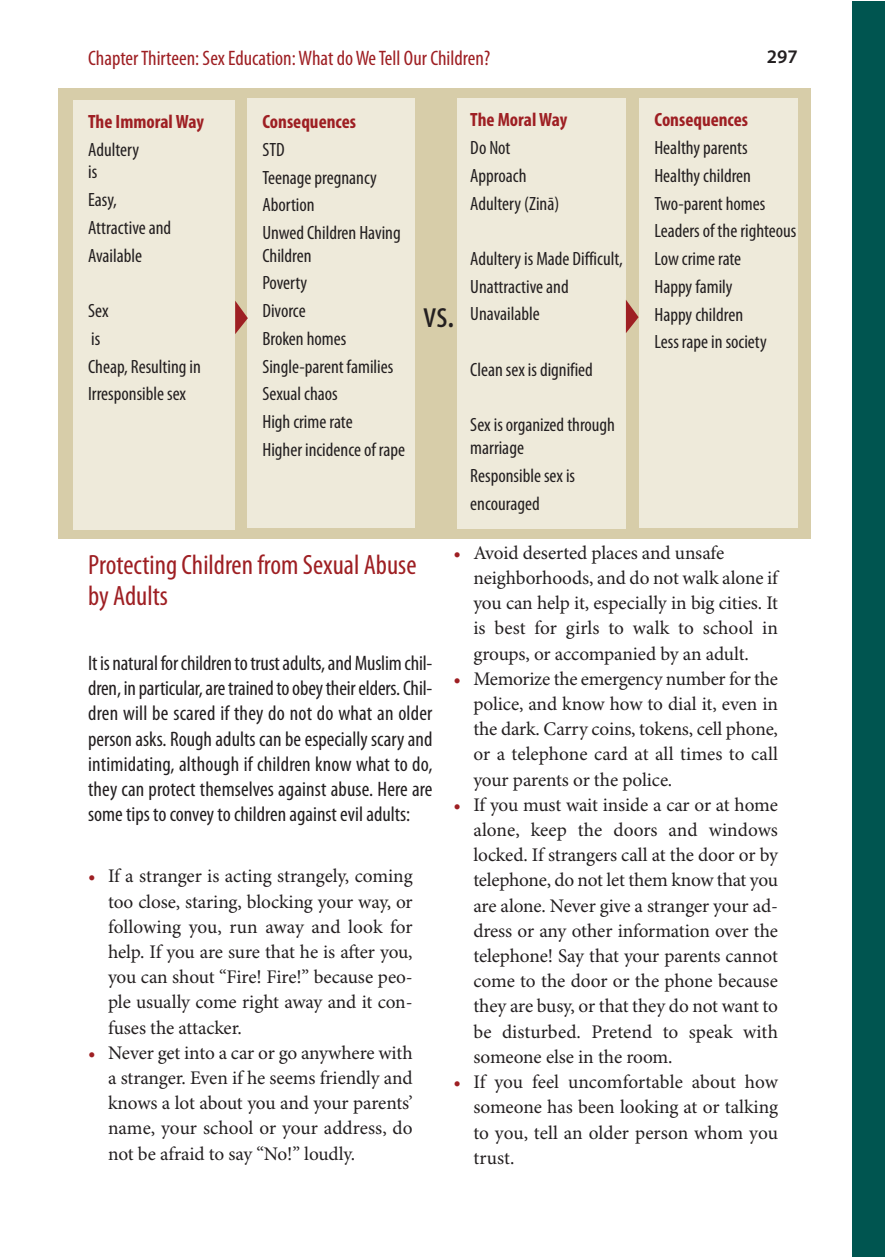
<style>
.page{position:relative;width:886px;height:1258px;background:#fff}
.page>*{position:absolute;margin:0;border:0;box-sizing:border-box;transform-origin:0 0}
.t1{font:condensed 38.5px "Myriad Pro";color:#231f20}
.t2{font:condensed 28px/31.5px "Myriad Pro";color:#9e1f23}
.t3{font:condensed 21px/25.2px "Myriad Pro";color:#231f20;text-align:justify}
.t4{font:condensed 21px "Myriad Pro";color:#9e1f23}
.t5{font:19.25px/25.2px "Minion Pro";letter-spacing:-.005em;color:#231f20;text-align:justify}
.t6{font:condensed 19.25px/27.7px "Myriad Pro";color:#231f20}
.t7{font:700 condensed 19.25px "Myriad Pro";color:#9e1f23}
.t8{font:600 19.25px "Myriad Pro";color:#231f20}
.s1{color:#9e1f23}
</style>
<div class="page">
<div style="left:58px;top:88px;width:753px;height:451px;background:#d7cda9"></div>
<div style="left:639px;top:99px;width:158px;height:429px;background:#eeeada"></div>
<div style="left:248px;top:99px;width:167px;height:429px;background:#eeeada"></div>
<div style="left:457px;top:99px;width:169px;height:430px;background:#eeeada"></div>
<div style="left:74px;top:100px;width:161px;height:429px;background:#eeeada"></div>
<div style="left:852px;top:1px;width:33px;height:1255px;background:#005550"></div>
<svg style="left:235px;top:301px;width:13px;height:33px"></svg>
<svg style="left:626px;top:300px;width:12px;height:33px"></svg>
<p class="t4" style="left:88px;top:51px;width:404px">Chapter Thirteen: Sex education: What do We Tell Our Children?</p>
<p class="t8" style="left:767px;top:50px;width:32px">297</p>
<p class="t7" style="left:88px;top:115px;width:117px">The Immoral Way</p>
<p class="t6" style="left:88px;top:140px;width:52px;line-height:22.8px">Adultery is</p>
<p class="t6" style="left:88px;top:188px;width:85px">easy,<br>Attractive and<br>Available</p>
<p class="t6" style="left:88px;top:298px;width:114px">Sex<br>is<br>Cheap, Resulting in<br>Irresponsible sex</p>
<p class="t7" style="left:262px;top:115px;width:95px">Consequences</p>
<p class="t6" style="left:262px;top:137px;width:140px">STD<br>Teenage pregnancy<br>Abortion<br>unwed Children Having</p>
<p class="t6" style="left:262px;top:243px;width:144px">Children<br>Poverty<br>Divorce<br>Broken homes<br>Single-parent families<br>Sexual chaos<br>High crime rate<br>Higher incidence of rape</p>
<h1 class="t1" style="left:423px;top:300px;width:33px">vs.</h1>
<p class="t7" style="left:470px;top:113px;width:99px">The Moral Way</p>
<p class="t6" style="left:470px;top:136px;width:90px">Do not<br>Approach<br>Adultery (zinā)</p>
<p class="t6" style="left:470px;top:246px;width:154px">Adultery is Made Difficult, unattractive and unavailable</p>
<p class="t6" style="left:470px;top:357px;width:124px">Clean sex is dignified</p>
<p class="t6" style="left:470px;top:415px;width:146px;line-height:22.8px">Sex is organized through marriage</p>
<p class="t6" style="left:470px;top:463px;width:106px">Responsible sex is encouraged</p>
<p class="t7" style="left:654px;top:113px;width:95px">Consequences</p>
<p class="t6" style="left:654px;top:136px;width:143px">Healthy parents<br>Healthy children<br>Two-parent homes<br>Leaders of the righteous<br>Low crime rate<br>Happy family<br>Happy children<br>Less rape in society</p>
<h2 class="t2" style="left:88px;top:551px;width:330px">Protecting Children from Sexual Abuse by Adults</h2>
<p class="t3" style="left:88px;top:652px;width:346px">It is natural for children to trust adults, and Muslim chil&shy;dren, in particular, are trained to obey their elders. Chil&shy;dren will be scared if they do not do what an older person asks. Rough adults can be especially scary and intimidating, although if children know what to do, they can protect themselves against abuse. Here are some tips to convey to children against evil adults:</p>
<p class="t5" style="left:108px;top:865px;width:306px;text-indent:-20px"><span class="s1">•</span> If a stranger is acting strangely, coming too close, staring, blocking your way, or following you, run away and look for help. If you are sure that he is after you, you can shout “Fire! Fire!” because peo&shy;ple usually come right away and it con&shy;fuses the attacker.</p>
<p class="t5" style="left:108px;top:1041px;width:306px;text-indent:-20px"><span class="s1">•</span> Never get into a car or go anywhere with a stranger. Even if he seems friendly and knows a lot about you and your parents’ name, your school or your address, do not be afraid to say “No!” loudly.</p>
<p class="t5" style="left:473px;top:542px;width:306px;text-align:left;text-indent:-20px"><span class="s1">•</span> Avoid deserted places and unsafe neighborhoods, and do not walk alone if you can help it, especially in big cities. It is best for girls to walk to school in groups, or accompanied by an adult.</p>
<p class="t5" style="left:473px;top:668px;width:306px;text-indent:-20px"><span class="s1">•</span> Memorize the emergency number for the police, and know how to dial it, even in the dark. Carry coins, tokens, cell phone, or a telephone card at all times to call your parents or the police.</p>
<p class="t5" style="left:473px;top:794px;width:306px;text-indent:-20px"><span class="s1">•</span> If you must wait inside a car or at home alone, keep the doors and windows locked. If strangers call at the door or by telephone, do not let them know that you are alone. Never give a stranger your ad&shy;dress or any other information over the telephone! Say that your parents cannot come to the door or the phone because they are busy, or that they do not want to be disturbed. Pretend to speak with someone else in the room.</p>
<p class="t5" style="left:473px;top:1071px;width:306px;text-indent:-20px"><span class="s1">•</span> If you feel uncomfortable about how someone has been looking at or talking to you, tell an older person whom you trust.</p>
</div>
